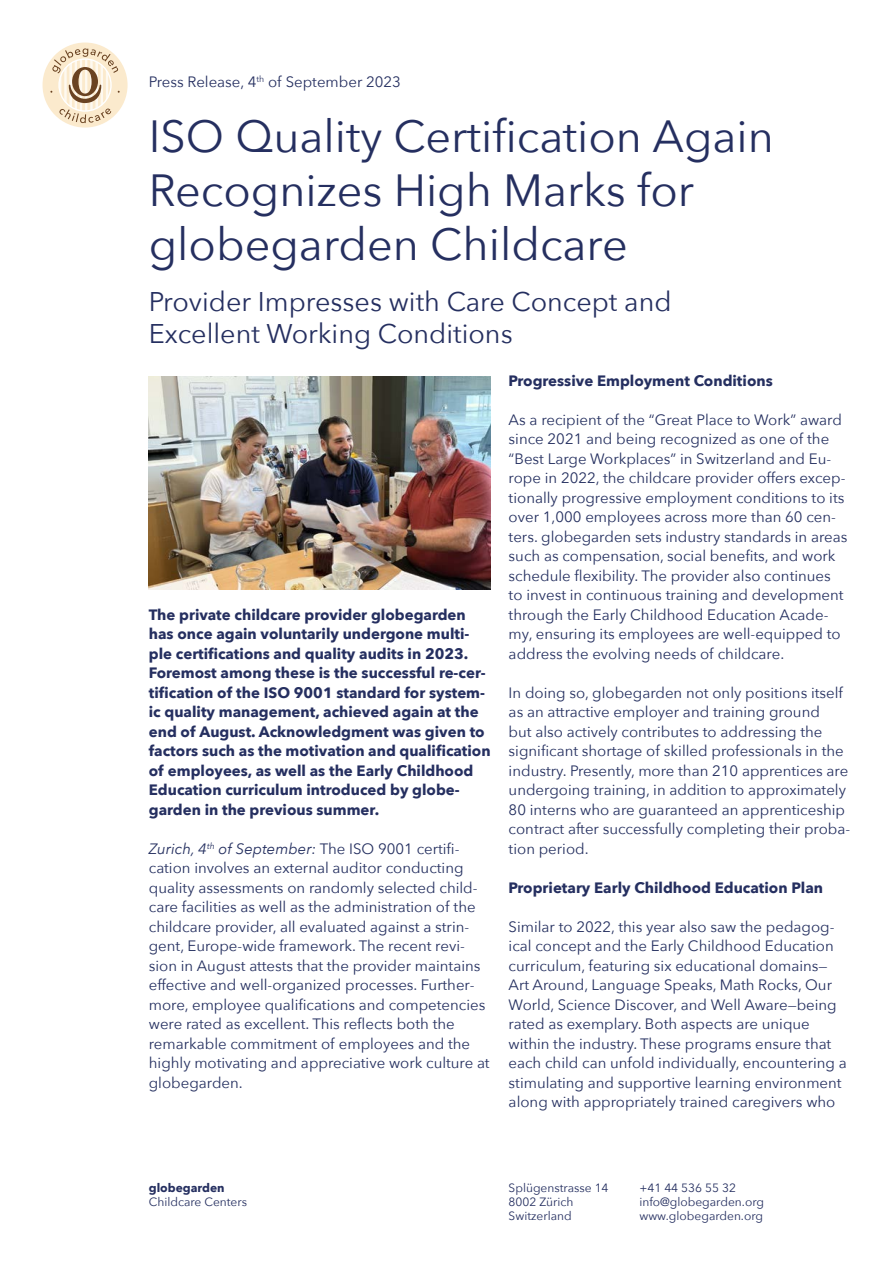
<style>
.page{position:relative;width:893px;height:1263px;background:#fff}
.page>*{position:absolute;margin:0;border:0;box-sizing:border-box;transform-origin:0 0}
.t1{font:45px/54px "Avenir Next";color:#252f60}
.t2{font:27px/32.4px "Avenir Next";color:#252f60}
.t3{font:15px/19.5px "Avenir Next";color:#253060}
.t4{font:700 15px/19.5px "Avenir Next";color:#252f60}
.t5{font:15px "Avenir Next";color:#252f60}
.t6{font:12px/14.4px "Avenir Next";color:#252f60}
.t7{font:700 12px "Avenir Next";color:#252f60}
.s1{font-style:italic}
</style>
<div class="page">
<div style="left:43px;top:43px;width:85px;height:85px;background:#fbeacd;border-radius:50%"></div>
<svg style="left:50px;top:48px;width:70px;height:75px"></svg>
<img style="left:149px;top:376px;width:342px;height:214px">
<p class="t5" style="left:149px;top:69px;width:254px">Press Release, 4<sup>th</sup> of September 2023</p>
<h1 class="t1" style="left:149px;top:108px;width:627px">ISO Quality Certification Again<br>Recognizes High Marks for globegarden Childcare</h1>
<h2 class="t2" style="left:149px;top:284px;width:524px">Provider Impresses with Care Concept and<br>Excellent Working Conditions</h2>
<p class="t4" style="left:149px;top:604px;width:343px">The private childcare provider globegarden has once again voluntarily undergone multi&shy;ple certifications and quality audits in 2023.<br>Foremost among these is the successful re-cer&shy;tification of the ISO 9001 standard for system&shy;ic quality management, achieved again at the end of August. Acknowledgment was given to factors such as the motivation and qualification of employees, as well as the Early Childhood Education curriculum introduced by globe&shy;garden in the previous summer.</p>
<p class="t3" style="left:149px;top:838px;width:342px"><span class="s1">Zurich, 4</span><sup>th</sup> <span class="s1">of September:</span> The ISO 9001 certifi&shy;cation involves an external auditor conducting quality assessments on randomly selected child&shy;care facilities as well as the administration of the childcare provider, all evaluated against a strin&shy;gent, Europe-wide framework. The recent revi&shy;sion in August attests that the provider maintains effective and well-organized processes. Further&shy;more, employee qualifications and competencies were rated as excellent. This reflects both the remarkable commitment of employees and the highly motivating and appreciative work culture at globegarden.</p>
<p class="t4" style="left:509px;top:370px;width:266px">Progressive Employment Conditions</p>
<p class="t3" style="left:509px;top:409px;width:340px">As a recipient of the “Great Place to Work” award since 2021 and being recognized as one of the “Best Large Workplaces” in Switzerland and Eu&shy;rope in 2022, the childcare provider offers excep&shy;tionally progressive employment conditions to its over 1,000 employees across more than 60 cen&shy;ters. globegarden sets industry standards in areas such as compensation, social benefits, and work schedule flexibility. The provider also continues to invest in continuous training and development through the Early Childhood Education Acade&shy;my, ensuring its employees are well-equipped to address the evolving needs of childcare.</p>
<p class="t3" style="left:509px;top:682px;width:343px">In doing so, globegarden not only positions itself as an attractive employer and training ground<br>but also actively contributes to addressing the significant shortage of skilled professionals in the industry. Presently, more than 210 apprentices are undergoing training, in addition to approximately 80 interns who are guaranteed an apprenticeship contract after successfully completing their proba&shy;tion period.</p>
<p class="t4" style="left:509px;top:877px;width:316px">Proprietary Early Childhood Education Plan</p>
<p class="t3" style="left:509px;top:916px;width:340px">Similar to 2022, this year also saw the pedagog&shy;ical concept and the Early Childhood Education curriculum, featuring six educational domains— Art Around, Language Speaks, Math Rocks, Our World, Science Discover, and Well Aware—being rated as exemplary. Both aspects are unique within the industry. These programs ensure that each child can unfold individually, encountering a stimulating and supportive learning environment along with appropriately trained caregivers who</p>
<p class="t7" style="left:149px;top:1177px;width:77px">globegarden</p>
<p class="t6" style="left:149px;top:1194px;width:100px">Childcare Centers</p>
<p class="t6" style="left:509px;top:1180px;width:101px">Splügenstrasse 14<br>8002 Zürich<br>Switzerland</p>
<p class="t6" style="left:639px;top:1180px;width:126px">+41 44 536 55 32 info@globegarden.org www.globegarden.org</p>
</div>
